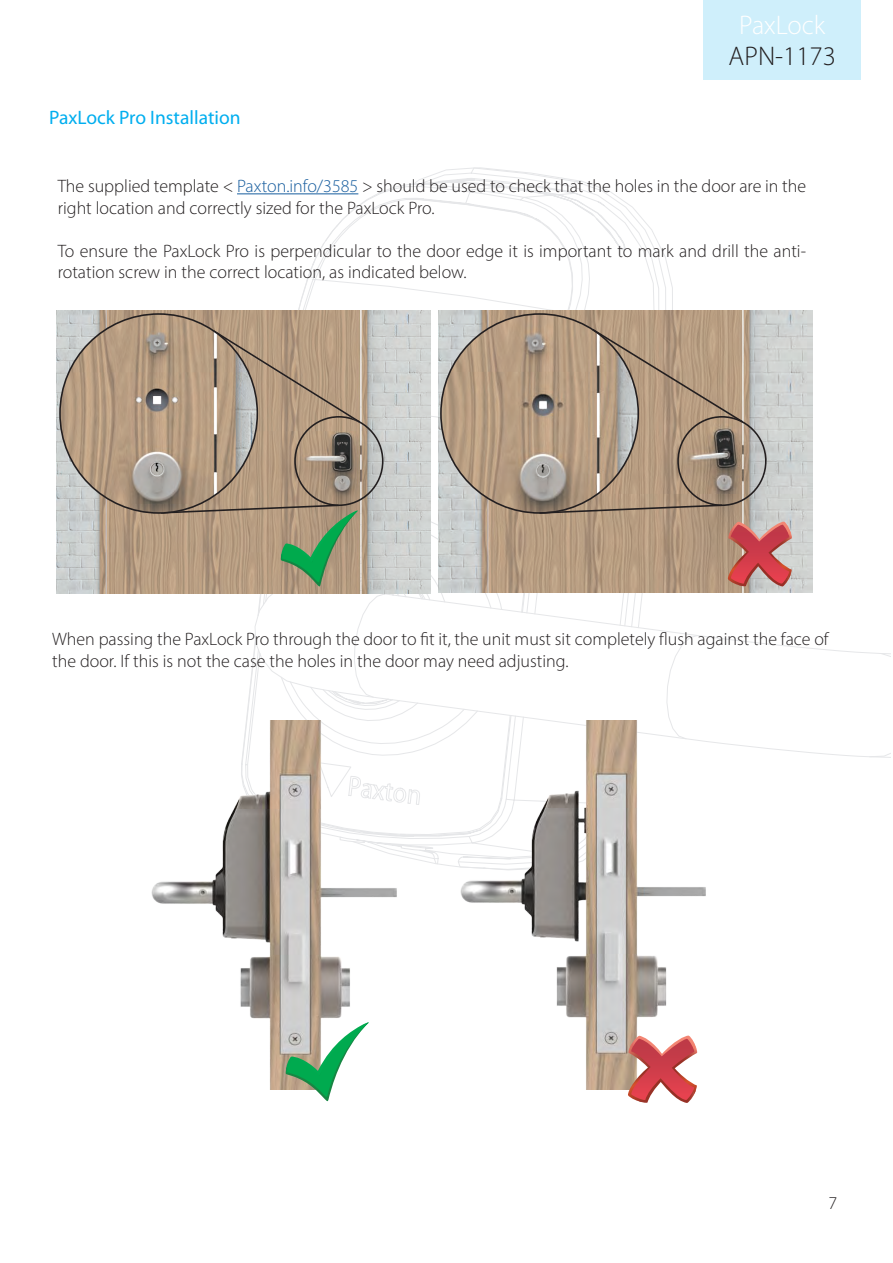
<style>
.page{position:relative;width:893px;height:1263px;background:#fff}
.page>*{position:absolute;margin:0;border:0;box-sizing:border-box;transform-origin:0 0}
.t1{font:300 27px "Myriad Pro";color:#231f20}
.t2{font:300 27px "Myriad Pro";color:#fff}
.Section_title{font:19.5px "Myriad Pro";color:#00aeef}
.Text_-_9pt_Bold_Tile___Plain_Text{font:300 18px/21.6px "Myriad Pro";color:#231f20}
.s1{color:#175d9e}
</style>
<div class="page">
<div style="left:704px;top:0;width:157px;height:80px;background:#cfeffb"></div>
<svg style="left:241px;top:167px;width:432px;height:143px"></svg>
<svg style="left:432px;top:181px;width:193px;height:69px"></svg>
<svg style="left:573px;top:579px;width:317px;height:179px"></svg>
<svg style="left:441px;top:199px;width:132px;height:521px"></svg>
<svg style="left:247px;top:199px;width:194px;height:508px"></svg>
<img style="left:57px;top:310px;width:374px;height:283px">
<div style="left:294px;top:416px;width:90px;height:90px;border:2px solid #231f20;border-radius:50%"></div>
<svg style="left:257px;top:329px;width:105px;height:95px"></svg>
<img style="left:60px;top:314px;width:197px;height:199px">
<svg style="left:135px;top:396px;width:7px;height:8px"></svg>
<svg style="left:171px;top:396px;width:7px;height:8px"></svg>
<img style="left:438px;top:310px;width:374px;height:283px">
<img style="left:441px;top:314px;width:197px;height:199px">
<div style="left:677px;top:416px;width:90px;height:90px;border:2px solid #231f20;border-radius:50%"></div>
<svg style="left:591px;top:327px;width:154px;height:97px"></svg>
<svg style="left:538px;top:504px;width:186px;height:11px"></svg>
<svg style="left:159px;top:504px;width:271px;height:216px"></svg>
<svg style="left:727px;top:522px;width:66px;height:65px"></svg>
<hr style="left:237px;top:193px;width:121px;height:1px;background:#175d9e">
<img style="left:151px;top:720px;width:214px;height:370px">
<img style="left:365px;top:720px;width:424px;height:370px">
<svg style="left:285px;top:1022px;width:84px;height:80px"></svg>
<svg style="left:628px;top:1035px;width:70px;height:68px"></svg>
<h1 class="t2" style="left:739px;top:9px;width:88px">PaxLock</h1>
<p class="Section_title" style="left:49px;top:106px;width:193px">PaxLock Pro Installation</p>
<h1 class="t1" style="left:729px;top:40px;width:109px">APN-1173</h1>
<p class="Text_-_9pt_Bold_Tile___Plain_Text" style="left:58px;top:175px;width:750px">The supplied template &lt; <span class="s1">Paxton.info/3585</span> &gt; should be used to check that the holes in the door are in the right location and correctly sized for the PaxLock Pro.</p>
<p class="Text_-_9pt_Bold_Tile___Plain_Text" style="left:58px;top:240px;width:750px">To ensure the PaxLock Pro is perpendicular to the door edge it is important to mark and drill the anti&shy;rotation screw in the correct location, as indicated below.</p>
<p class="Text_-_9pt_Bold_Tile___Plain_Text" style="left:52px;top:628px;width:778px">When passing the PaxLock Pro through the door to fit it, the unit must sit completely flush against the face of the door. If this is not the case the holes in the door may need adjusting.</p>
<p class="Text_-_9pt_Bold_Tile___Plain_Text" style="left:829px;top:1191px;width:10px">7</p>
</div>
